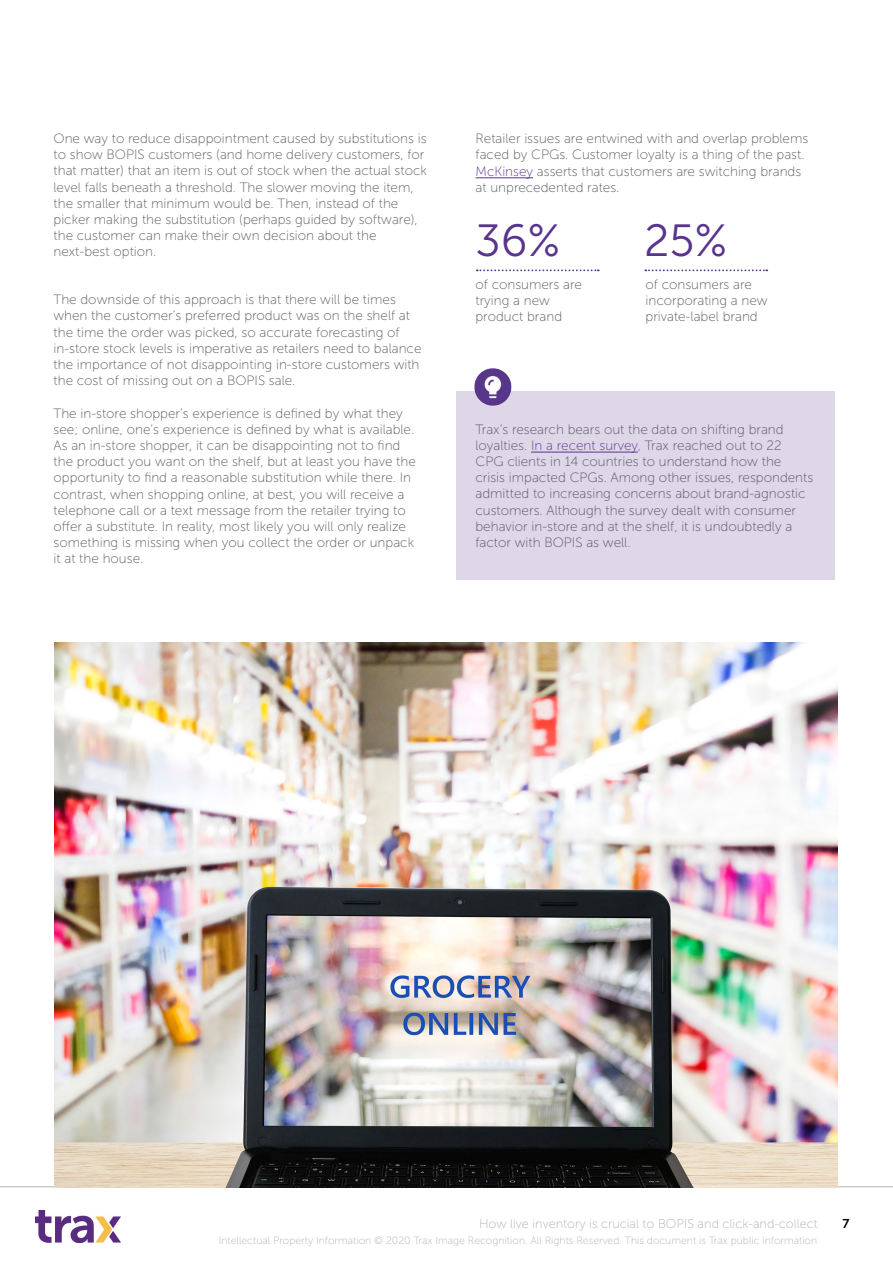
<style>
.page{position:relative;width:893px;height:1263px;background:#fff}
.page>*{position:absolute;margin:0;border:0;box-sizing:border-box;transform-origin:0 0}
.Body__Numeric{font:45px "Museo Sans 300";color:#58348d}
.Body__Bullet{font:13.5px/16.2px "Museo Sans 100";color:#575b61}
.Body__Numeric-2{font:12.75px "Museo Sans 100";color:#b1b2b4}
.Body__Numeric-3{font:12.75px "Museo Sans 700";color:#000}
.Body__Numeric-4{font:10.5px "Museo Sans 100";color:#b1b2b4}
.s1{color:#58348d}
</style>
<div class="page">
<hr style="left:0;top:1186px;width:893px;height:1px;background:#b1b2b4">
<img style="left:35px;top:1211px;width:85px;height:31px">
<div style="left:456px;top:392px;width:379px;height:188px;background:#ded7e8"></div>
<hr style="left:476px;top:177px;width:57px;height:1px;background:#58348d">
<img style="left:467px;top:368px;width:52px;height:38px">
<img style="left:54px;top:643px;width:783px;height:544px">
<svg style="left:477px;top:269px;width:122px;height:2px"></svg>
<svg style="left:645px;top:269px;width:122px;height:2px"></svg>
<p class="Body__Bullet" style="left:54px;top:130px;width:375px">One way to reduce disappointment caused by substitutions is to show BOPIS customers (and home delivery customers, for that matter) that an item is out of stock when the actual stock level falls beneath a threshold. The slower moving the item, the smaller that minimum would be. Then, instead of the picker making the substitution (perhaps guided by software), the customer can make their own decision about the</p>
<p class="Body__Bullet" style="left:54px;top:244px;width:104px">next-best option.</p>
<p class="Body__Bullet" style="left:54px;top:292px;width:358px">The downside of this approach is that there will be times when the customer’s preferred product was on the shelf at the time the order was picked, so accurate forecasting of</p>
<p class="Body__Bullet" style="left:54px;top:340px;width:369px">in-store stock levels is imperative as retailers need to balance the importance of not disappointing in-store customers with the cost of missing out on a BOPIS sale.</p>
<p class="Body__Bullet" style="left:54px;top:405px;width:364px">The in-store shopper’s experience is defined by what they see; online, one’s experience is defined by what is available.<br>As an in-store shopper, it can be disappointing not to find the product you want on the shelf, but at least you have the opportunity to find a reasonable substitution while there. In contrast, when shopping online, at best, you will receive a telephone call or a text message from the retailer trying to offer a substitute. In reality, most likely you will only realize something is missing when you collect the order or unpack</p>
<p class="Body__Bullet" style="left:54px;top:551px;width:91px">it at the house.</p>
<p class="Body__Bullet" style="left:476px;top:131px;width:334px">Retailer issues are entwined with and overlap problems faced by CPGs. Customer loyalty is a thing of the past.<br><span class="s1">McKinsey</span> asserts that customers are switching brands at unprecedented rates.</p>
<p class="Body__Numeric" style="left:475px;top:216px;width:86px">36%</p>
<p class="Body__Numeric" style="left:644px;top:216px;width:85px">25%</p>
<p class="Body__Bullet" style="left:475px;top:276px;width:108px">of consumers are trying a new</p>
<p class="Body__Bullet" style="left:475px;top:308px;width:88px">product brand</p>
<p class="Body__Bullet" style="left:645px;top:276px;width:124px">of consumers are incorporating a new private-label brand</p>
<p class="Body__Bullet" style="left:475px;top:421px;width:339px">Trax’s research bears out the data on shifting brand loyalties. <span class="s1">In a recent survey</span>, Trax reached out to 22<br>CPG clients in 14 countries to understand how the crisis impacted CPGs. Among other issues, respondents admitted to increasing concerns about brand-agnostic customers. Although the survey dealt with consumer behavior in-store and at the shelf, it is undoubtedly a factor with BOPIS as well.</p>
<p class="Body__Numeric-2" style="left:479px;top:1216px;width:340px">How live inventory is crucial to BOPIS and click-and-collect</p>
<p class="Body__Numeric-3" style="left:842px;top:1216px;width:8px">7</p>
<p class="Body__Numeric-4" style="left:219px;top:1235px;width:600px">Intellectual Property Information © 2020 Trax Image Recognition. All Rights Reserved. This document is Trax public information</p>
</div>
